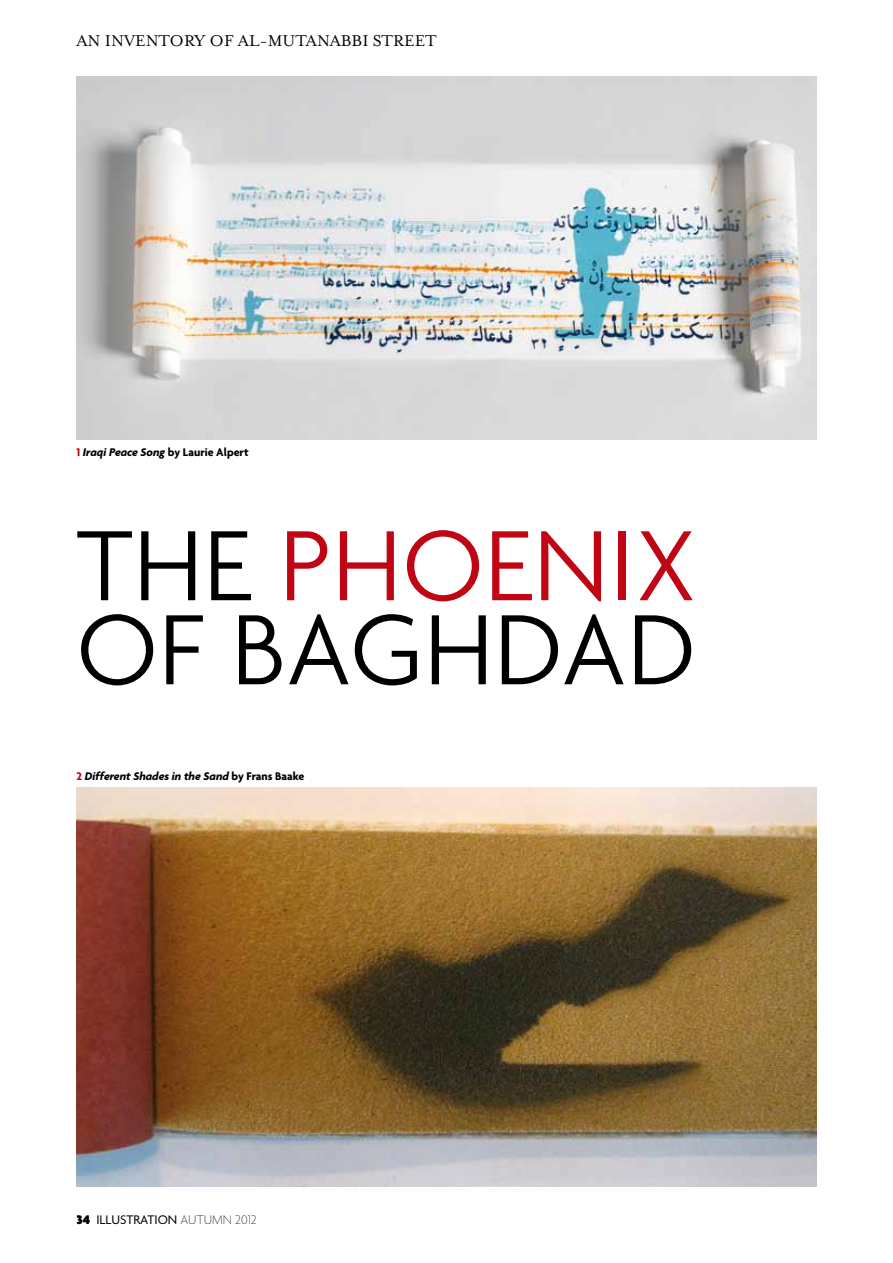
<style>
.page{position:relative;width:893px;height:1263px;background:#fff}
.page>*{position:absolute;margin:0;border:0;box-sizing:border-box;transform-origin:0 0}
.t1{font:300 108px/84px "Agenda";letter-spacing:.01em;color:#000}
.t2{font:18px "Mrs Eaves Roman";color:#000}
.t3{font:13.5px "Agenda";color:#000}
.t4{font:italic 700 12px "Agenda";color:#000}
.s1{font-style:normal;color:#c00514}
.s2{font-style:normal}
.s3{color:#c00514}
.s4{font-weight:900}
.s5{font-weight:100}
</style>
<div class="page">
<img style="left:77px;top:77px;width:739px;height:362px">
<img style="left:77px;top:787px;width:739px;height:399px">
<h2 class="t2" style="left:77px;top:30px;width:362px">AN INVENTORY OF AL-MUTANABBI STREET</h2>
<p class="t4" style="left:77px;top:445px;width:174px"><span class="s1">1</span> Iraqi Peace Song <span class="s2">by Laurie Alpert</span></p>
<h1 class="t1" style="left:77px;top:522px;width:622px">THE <span class="s3">PHOENIX<br></span>OF BAGHDAD</h1>
<p class="t4" style="left:77px;top:768px;width:229px"><span class="s1">2</span> Different Shades in the Sand <span class="s2">by Frans Baake</span></p>
<p class="t3" style="left:77px;top:1211px;width:182px"><span class="s4">34</span> ILLUSTRATION <span class="s5">AUTUMN 2012</span></p>
</div>
